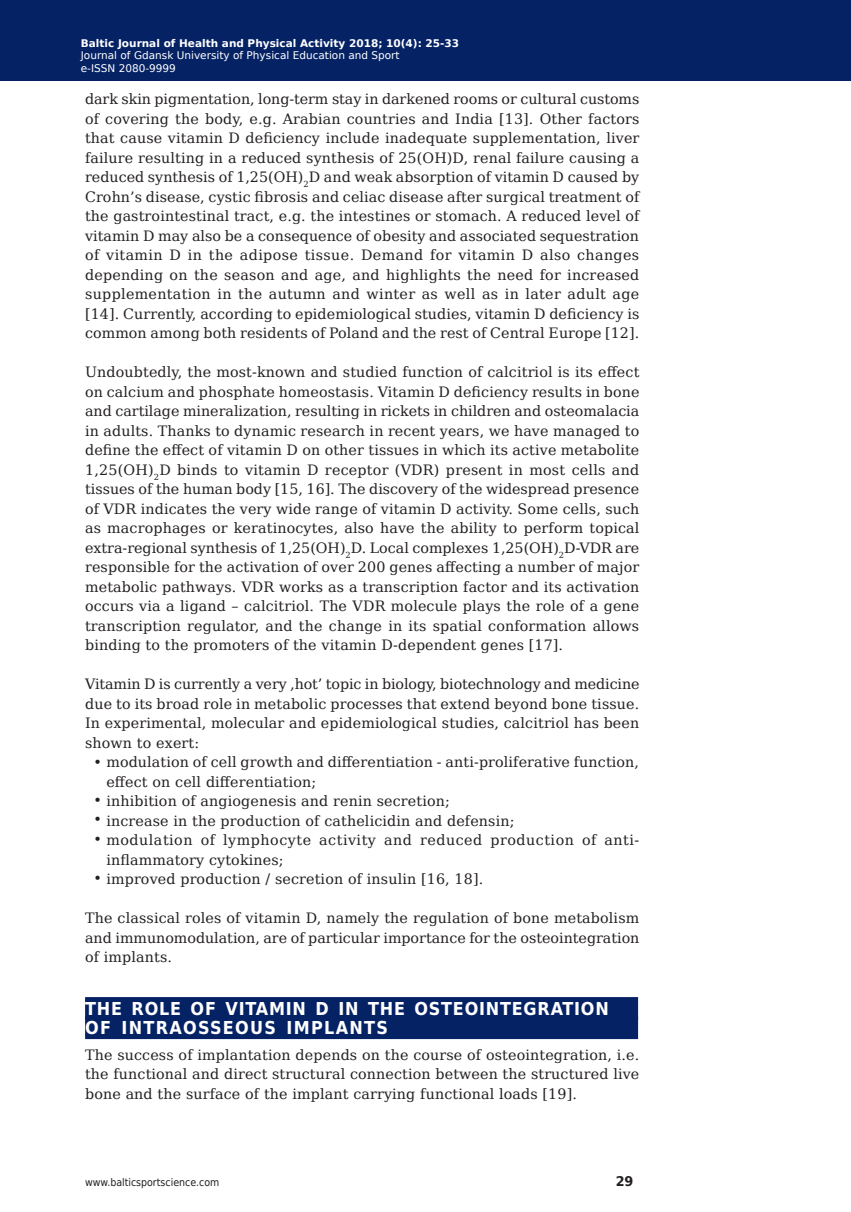
<style>
.page{position:relative;width:851px;height:1212px;background:#fff}
.page>*{position:absolute;margin:0;border:0;box-sizing:border-box;transform-origin:0 0}
.Subhead{font:700 17.85px "DejaVu Sans Condensed";letter-spacing:.045em;color:#fff}
.Subhead-2{font:700 17.85px "DejaVu Sans Condensed";letter-spacing:.07em;color:#fff}
.Body_Text{font:14.25px/19.5px "DejaVu Serif";letter-spacing:.01em;color:#231f20;text-align:justify}
.Body_Text-2{font:14.25px/19.5px "DejaVu Serif";letter-spacing:.035em;color:#231f20}
.t1{font:700 13.35px "DejaVu Sans";color:#231f20;scale:.96 1}
.t2{font:10.5px/12.6px "DejaVu Sans";color:#fff}
.t3{font:700 10.5px "DejaVu Sans";color:#fff}
.t4{font:10.5px "DejaVu Sans Condensed";color:#231f20}
</style>
<div class="page">
<div style="left:0;top:0;width:850px;height:80px;background:#052265"></div>
<div style="left:85px;top:997px;width:553px;height:22px;background:#052265"></div>
<div style="left:85px;top:1016px;width:553px;height:23px;background:#052265"></div>
<p class="t3" style="left:86px;top:34px;width:358px">Baltic Journal of Health and Physical Activity 2014; 1(1): 1-4</p>
<p class="t2" style="left:86px;top:48px;width:320px">Journal of Gdansk University of Physical Education and Sport e-I SN 2080-</p>
<p class="t3" style="left:81px;top:34px;width:380px">Baltic Journal of Health and Physical Activity 2018; 10(4): 25-33</p>
<p class="t3" style="left:405px;top:34px;width:48px">3 7-14</p>
<p class="t2" style="left:81px;top:49px;width:320px">Journal of Gdansk University of Physical Education and Sport</p>
<p class="t2" style="left:81px;top:62px;width:102px">e-ISSN 2080-99999</p>
<p class="Body_Text" style="left:85px;top:89px;width:555px">dark skin pigmentation, long-term stay in darkened rooms or cultural customs of covering the body, e.g. Arabian countries and India [13]. Other factors that cause vitamin D deficiency include inadequate supplementation, liver failure resulting in a reduced synthesis of 25(OH)D, renal failure causing a reduced synthesis of 1,25(OH)<sub>2</sub>D and weak absorption of vitamin D caused by Crohn’s disease, cystic fibrosis and celiac disease after surgical treatment of the gastrointestinal tract, e.g. the intestines or stomach. A reduced level of vitamin D may also be a consequence of obesity and associated sequestration of vitamin D in the adipose tissue. Demand for vitamin D also changes depending on the season and age, and highlights the need for increased supplementation in the autumn and winter as well as in later adult age [14]. Currently, according to epidemiological studies, vitamin D deficiency is common among both residents of Poland and the rest of Central Europe [12].</p>
<p class="Body_Text" style="left:85px;top:362px;width:556px">Undoubtedly, the most-known and studied function of calcitriol is its effect on calcium and phosphate homeostasis. Vitamin D deficiency results in bone and cartilage mineralization, resulting in rickets in children and osteomalacia in adults. Thanks to dynamic research in recent years, we have managed to define the effect of vitamin D on other tissues in which its active metabolite 1,25(OH)<sub>2</sub>D binds to vitamin D receptor (VDR) present in most cells and tissues of the human body [15, 16]. The discovery of the widespread presence of VDR indicates the very wide range of vitamin D activity. Some cells, such as macrophages or keratinocytes, also have the ability to perform topical extra-regional synthesis of 1,25(OH)<sub>2</sub>D. Local complexes 1,25(OH)<sub>2</sub>D-VDR are responsible for the activation of over 200 genes affecting a number of major metabolic pathways. VDR works as a transcription factor and its activation occurs via a ligand – calcitriol. The VDR molecule plays the role of a gene transcription regulator, and the change in its spatial conformation allows binding to the promoters of the vitamin D-dependent genes [17].</p>
<p class="Body_Text" style="left:85px;top:674px;width:556px">Vitamin D is currently a very ‚hot’ topic in biology, biotechnology and medicine due to its broad role in metabolic processes that extend beyond bone tissue.<br>In experimental, molecular and epidemiological studies, calcitriol has been shown to exert:</p>
<p class="Body_Text" style="left:106px;top:752px;width:534px;text-indent:-13px">• modulation of cell growth and differentiation - anti-proliferative function, effect on cell differentiation;</p>
<p class="Body_Text" style="left:94px;top:791px;width:358px">• inhibition of angiogenesis and renin secretion;</p>
<p class="Body_Text" style="left:94px;top:811px;width:422px">• increase in the production of cathelicidin and defensin;</p>
<p class="Body_Text-2" style="left:106px;top:830px;width:534px;text-indent:-13px">• modulation of lymphocyte activity and reduced production of anti&shy;inflammatory cytokines;</p>
<p class="Body_Text" style="left:94px;top:869px;width:391px">• improved production / secretion of insulin [16, 18].</p>
<p class="Body_Text" style="left:85px;top:908px;width:555px">The classical roles of vitamin D, namely the regulation of bone metabolism and immunomodulation, are of particular importance for the osteointegration of implants.</p>
<p class="Subhead" style="left:85px;top:994px;width:525px">THE ROLE OF VITAMIN D IN THE OSTEOINTEGRATION</p>
<p class="Subhead-2" style="left:85px;top:1013px;width:304px">OF INTRAOSSEOUS IMPLANTS</p>
<p class="Body_Text" style="left:85px;top:1045px;width:555px">The success of implantation depends on the course of osteointegration, i.e. the functional and direct structural connection between the structured live bone and the surface of the implant carrying functional loads [19].</p>
<p class="t4" style="left:85px;top:1174px;width:136px">www.balticsportscience.com</p>
<p class="t1" style="left:615px;top:1170px;width:20px">29</p>
</div>
